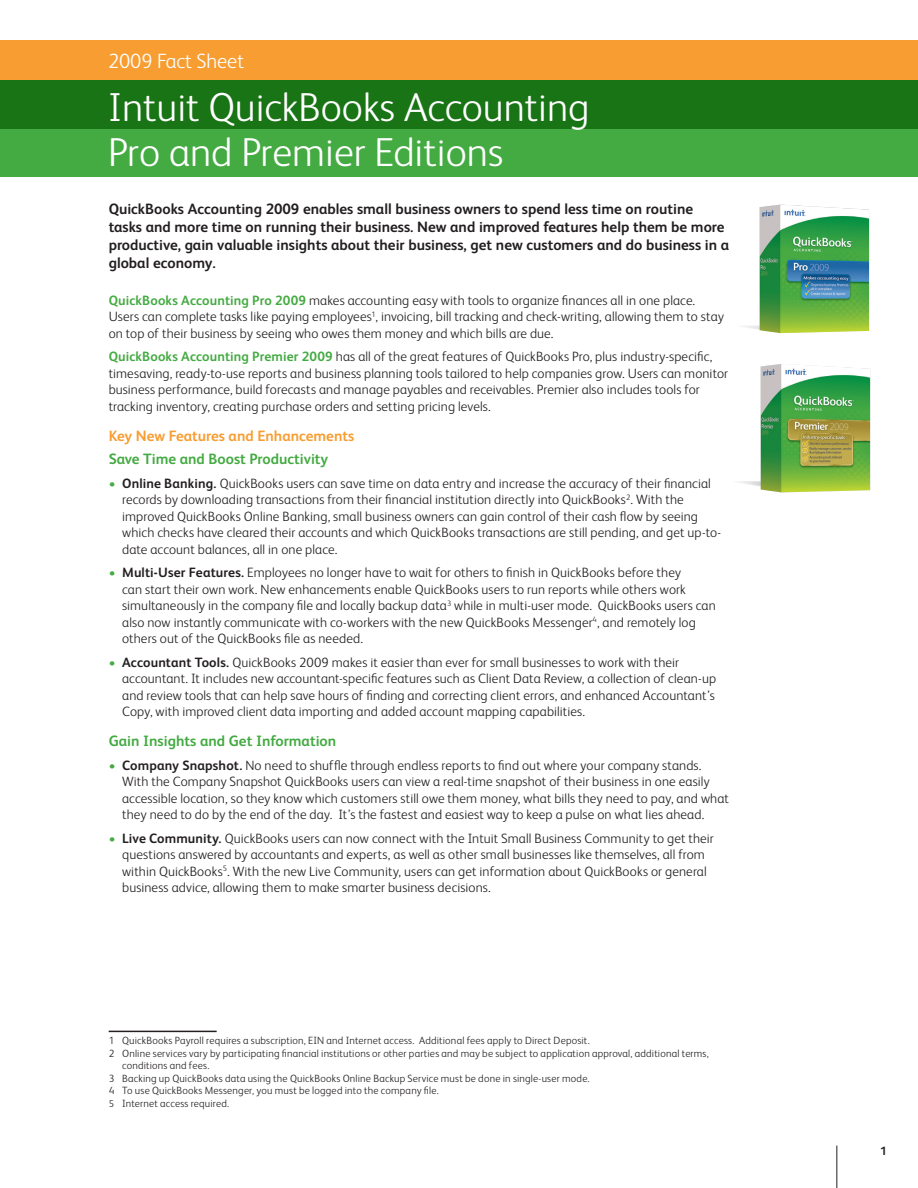
<style>
.page{position:relative;width:918px;height:1188px;background:#fff}
.page>*{position:absolute;margin:0;border:0;box-sizing:border-box;transform-origin:0 0}
.t1{font:300 40.5px/45px "FS Albert";color:#fff}
.t2{font:300 20.7px "FS Albert";color:#fff}
.Intro_Paragraph{font:700 15px/18px "FS Albert";color:#231f20}
.Subheads{font:700 15px "FS Albert";color:#44aa42}
.Subheads-2{font:700 15px "FS Albert";color:#f89d31}
.Bullet_1{font:300 13.5px/16.5px "FS Albert";letter-spacing:.01em;color:#231f20}
.Body{font:300 13.5px/16.5px "FS Albert";letter-spacing:.01em;color:#231f20}
.t3{font:700 12px "FS Albert";color:#231f20}
.Footnote{font:300 10.5px/12.6px "FS Albert";letter-spacing:.02em;color:#231f20}
.s1{font-weight:700;color:#44aa42}
.s2{font-weight:700}
.s3{font-size:9.75px}
</style>
<div class="page">
<div style="left:0;top:80px;width:918px;height:96px;background:#44aa42"></div>
<div style="left:0;top:80px;width:918px;height:48px;background:#187414"></div>
<hr style="left:836px;top:1146px;width:1px;height:42px;background:#231f20">
<div style="left:0;top:40px;width:918px;height:40px;background:#f89d31"></div>
<hr style="left:109px;top:1031px;width:108px;height:1px;background:#231f20">
<svg style="left:743px;top:325px;width:17px;height:6px"></svg>
<img style="left:760px;top:205px;width:109px;height:128px">
<svg style="left:738px;top:481px;width:23px;height:7px"></svg>
<img style="left:761px;top:364px;width:109px;height:129px">
<p class="t2" style="left:108px;top:48px;width:138px">2009 Fact Sheet</p>
<p class="t1" style="left:108px;top:83px;width:483px">Intuit QuickBooks Accounting<br>Pro and Premier Editions</p>
<p class="Intro_Paragraph" style="left:109px;top:199px;width:622px">QuickBooks Accounting 2009 enables small business owners to spend less time on routine tasks and more time on running their business. New and improved features help them be more productive, gain valuable insights about their business, get new customers and do business in a global economy.</p>
<p class="Body" style="left:109px;top:291px;width:617px"><span class="s1">QuickBooks Accounting Pro 2009</span> makes accounting easy with tools to organize finances all in one place.<br>Users can complete tasks like paying employees<sup>1</sup>, invoicing, bill tracking and check-writing, allowing them to stay on top of their business by seeing who owes them money and which bills are due.</p>
<p class="Body" style="left:109px;top:348px;width:621px"><span class="s1">QuickBooks Accounting Premier 2009</span> has all of the great features of QuickBooks Pro, plus industry-specific, timesaving, ready-to-use reports and business planning tools tailored to help companies grow. Users can monitor business performance, build forecasts and manage payables and receivables. Premier also includes tools for tracking inventory, creating purchase orders and setting pricing levels.</p>
<p class="Subheads-2" style="left:109px;top:426px;width:247px">Key New Features and Enhancements</p>
<p class="Subheads" style="left:109px;top:449px;width:221px">Save Time and Boost Productivity</p>
<p class="Bullet_1" style="left:122px;top:474px;width:601px;text-indent:-14px"><span class="s1">•</span> <span class="s2">Online Banking.</span> QuickBooks users can save time on data entry and increase the accuracy of their financial records by downloading transactions from their financial institution directly into QuickBooks<sup>2</sup>. With the improved QuickBooks Online Banking, small business owners can gain control of their cash flow by seeing which checks have cleared their accounts and which QuickBooks transactions are still pending, and get up-to&shy;date account balances, all in one place.</p>
<p class="Bullet_1" style="left:122px;top:564px;width:595px;text-indent:-14px"><span class="s1">•</span> <span class="s2">Multi-User Features.</span> Employees no longer have to wait for others to finish in QuickBooks before they<br>can start their own work. New enhancements enable QuickBooks users to run reports while others work simultaneously in the company file and locally backup data<sup>3</sup> while in multi-user mode. QuickBooks users can also now instantly communicate with co-workers with the new QuickBooks Messenger<sup>4</sup>, and remotely log others out of the QuickBooks file as needed.</p>
<p class="Bullet_1" style="left:122px;top:653px;width:595px;text-indent:-14px"><span class="s1">•</span> <span class="s2">Accountant Tools.</span> QuickBooks 2009 makes it easier than ever for small businesses to work with their accountant. It includes new accountant-specific features such as Client Data Review, a collection of clean-up and review tools that can help save hours of finding and correcting client errors, and enhanced Accountant’s Copy, with improved client data importing and added account mapping capabilities.</p>
<p class="Subheads" style="left:109px;top:731px;width:229px">Gain Insights and Get Information</p>
<p class="Bullet_1" style="left:122px;top:756px;width:608px;text-indent:-14px"><span class="s1">•</span> <span class="s2">Company Snapshot.</span> No need to shuffle through endless reports to find out where your company stands.<br>With the Company Snapshot QuickBooks users can view a real-time snapshot of their business in one easily accessible location, so they know which customers still owe them money, what bills they need to pay, and what they need to do by the end of the day. It’s the fastest and easiest way to keep a pulse on what lies ahead.</p>
<p class="Bullet_1" style="left:122px;top:829px;width:593px;text-indent:-14px"><span class="s1">•</span> <span class="s2">Live Community.</span> QuickBooks users can now connect with the Intuit Small Business Community to get their questions answered by accountants and experts, as well as other small businesses like themselves, all from within QuickBooks<sup>5</sup>. With the new Live Community, users can get information about QuickBooks or general business advice, allowing them to make smarter business decisions.</p>
<p class="Footnote" style="left:109px;top:1034px;width:483px">1 QuickBooks Payroll requires a subscription, EIN and Internet access. Additional fees apply to Direct Deposit.</p>
<p class="Footnote" style="left:122px;top:1046px;width:588px;text-indent:-14px">2 Online services vary by participating financial institutions or other parties and may be subject to application approval, additional terms, conditions and fees.</p>
<p class="Footnote" style="left:109px;top:1071px;width:482px">3 Backing up QuickBooks data using the QuickBooks Online Backup Service must be done in single-user mode.</p>
<p class="Footnote" style="left:109px;top:1084px;width:332px">4 To use QuickBooks Messenger, you must be logged into the company file.</p>
<p class="Footnote" style="left:109px;top:1097px;width:122px"><span class="s3">5</span> Internet access required.</p>
<p class="t3" style="left:880px;top:1143px;width:8px">1</p>
</div>
